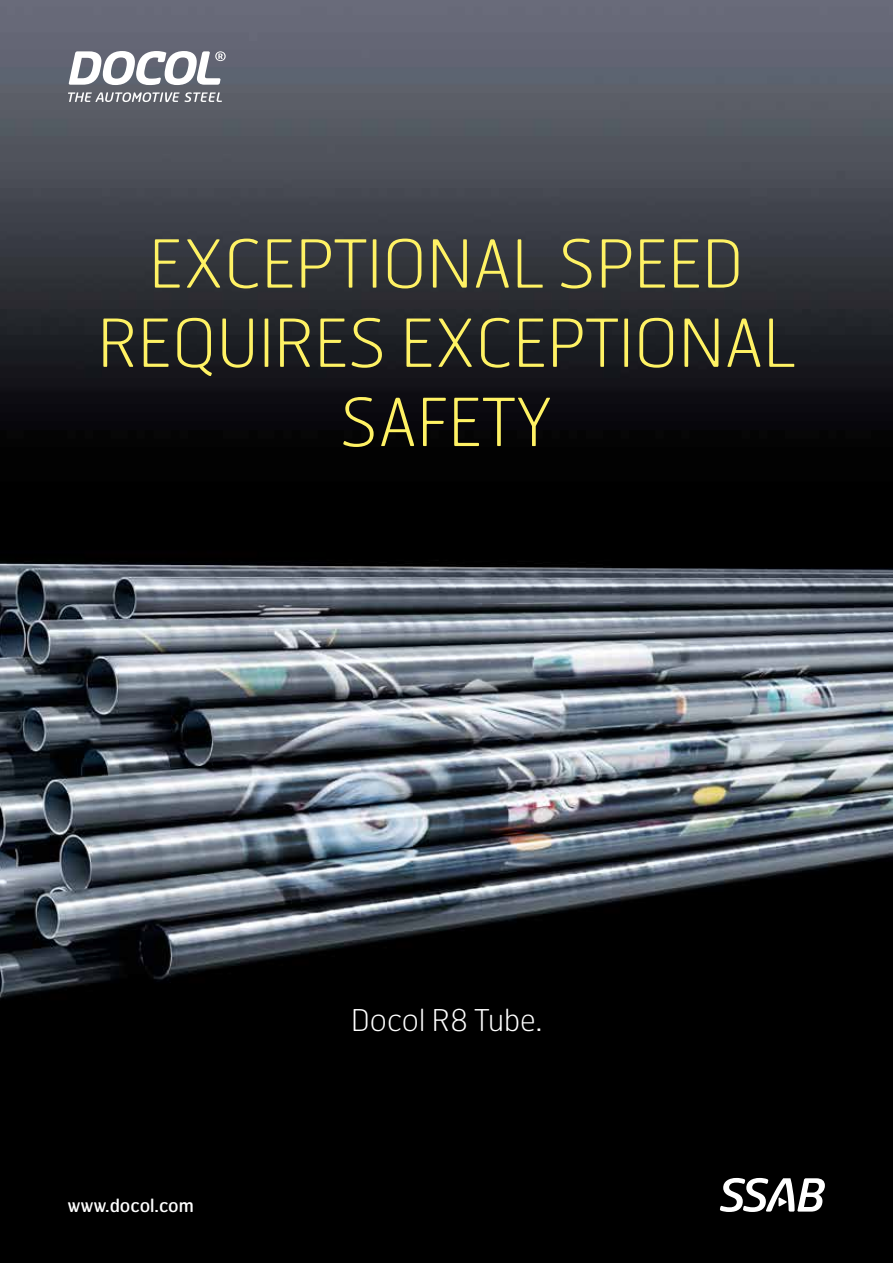
<style>
.page{position:relative;width:893px;height:1263px;background:#fff}
.page>*{position:absolute;margin:0;border:0;box-sizing:border-box;transform-origin:0 0}
.t1{font:100 66px/79.2px "Hermes FB";color:#fff264;text-align:center}
.t2{font:100 30px "Hermes FB";color:#fff}
.t3{font:18px "Hermes FB";color:#fff}
</style>
<div class="page">
<img style="left:0;top:0;width:893px;height:1263px">
<svg style="left:69px;top:51px;width:157px;height:34px"></svg>
<svg style="left:185px;top:92px;width:37px;height:10px"></svg>
<svg style="left:68px;top:92px;width:111px;height:10px"></svg>
<svg style="left:720px;top:1178px;width:105px;height:34px"></svg>
<p class="t1" style="left:97px;top:222px;width:699px">EXCEPTIONAL SPEED<br>REQUIRES EXCEPTIONAL<br>SAFETY</p>
<p class="t3" style="left:68px;top:1194px;width:127px">www.docol.com</p>
<p class="t2" style="left:351px;top:1001px;width:192px">Docol R8 Tube.</p>
</div>
